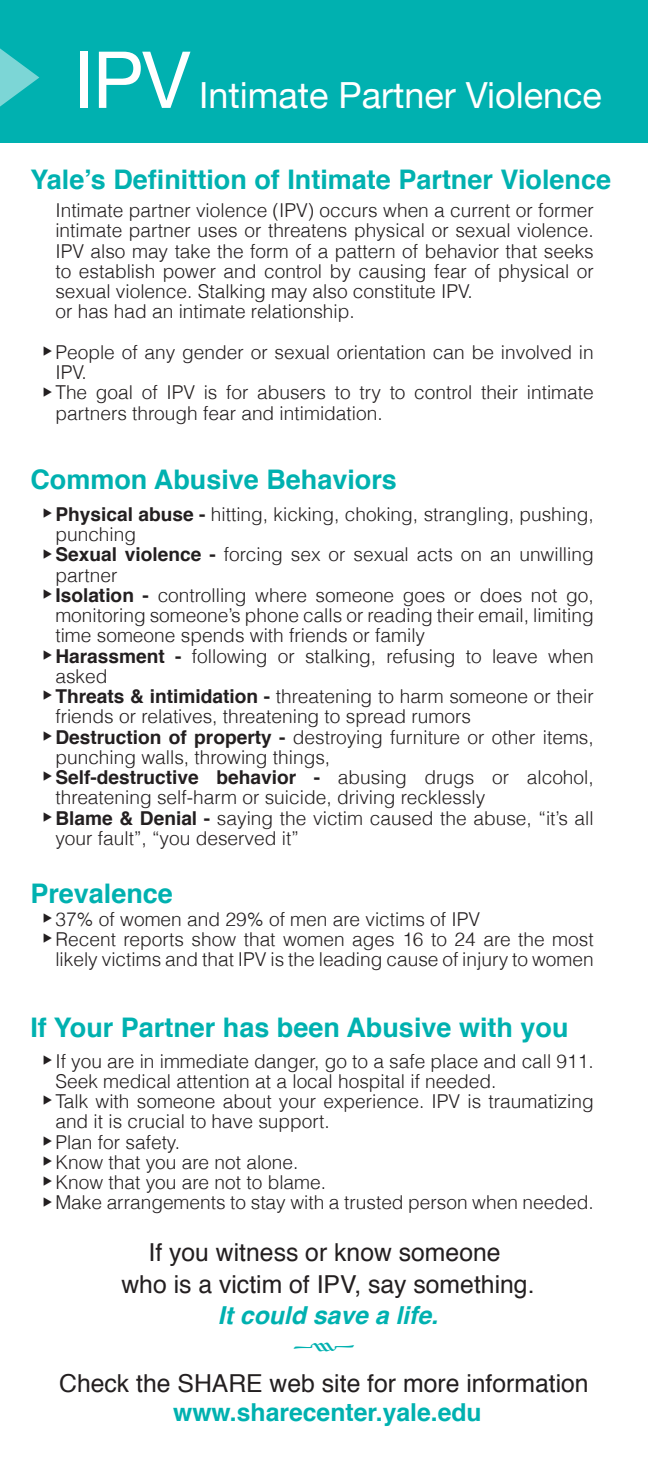
<style>
.page{position:relative;width:648px;height:1458px;background:#fff}
.page>*{position:absolute;margin:0;border:0;box-sizing:border-box;transform-origin:0 0}
.t1{font:38.25px "Type Embellishments One Let Plain";color:#00b1b0}
.t2{font:36px "Helvetica Neue";color:#fff}
.t3{font:700 27px "Helvetica";color:#00b1b0}
.t4{font:24.75px/31.5px "Helvetica";color:#231f20;text-align:center}
.t5{font:700 24.75px "Helvetica";color:#00b1b0}
.t6{font:italic 700 24.75px "Helvetica";color:#00b1b0}
.t7{font:300 19.12px/20.2px "Helvetica";color:#231f20}
.t8{font:11.25px/20.2px "Wingdings 3";color:#231f20;text-align:justify}
.s1{font-size:78.75px}
.s2{font-weight:700}
</style>
<div class="page">
<div style="left:0;top:0;width:648px;height:143px;background:#00b1b0"></div>
<svg style="left:0;top:48px;width:39px;height:59px"></svg>
<h2 class="t2" style="left:74px;top:65px;width:529px"><span class="s1">IPV</span> Intimate Partner Violence</h2>
<h3 class="t3" style="left:30px;top:158px;width:582px">Yale’s Definittion of Intimate Partner Violence</h3>
<p class="t7" style="left:55px;top:199px;width:540px">Intimate partner violence (IPV) occurs when a current or former intimate partner uses or threatens physical or sexual violence.<br>IPV also may take the form of a pattern of behavior that seeks to establish power and control by causing fear of physical or sexual violence. Stalking may also constitute IPV.<br>or has had an intimate relationship.</p>
<p class="t7" style="left:55px;top:341px;width:540px">People of any gender or sexual orientation can be involved in IPV.<br>The goal of IPV is for abusers to try to control their intimate partners through fear and intimidation.</p>
<h3 class="t3" style="left:30px;top:458px;width:368px">Common Abusive Behaviors</h3>
<p class="t7" style="left:55px;top:503px;width:540px"><span class="s2">Physical abuse -</span> hitting, kicking, choking, strangling, pushing, punching<br><span class="s2">Sexual violence -</span> forcing sex or sexual acts on an unwilling partner<br><span class="s2">Isolation -</span> controlling where someone goes or does not go, monitoring someone’s phone calls or reading their email, limiting time someone spends with friends or family<br><span class="s2">Harassment -</span> following or stalking, refusing to leave when asked<br><span class="s2">Threats &amp; intimidation -</span> threatening to harm someone or their friends or relatives, threatening to spread rumors<br><span class="s2">Destruction of property -</span> destroying furniture or other items, punching walls, throwing things,<br><span class="s2">Self-destructive behavior -</span> abusing drugs or alcohol, threatening self-harm or suicide, driving recklessly<br><span class="s2">Blame &amp; Denial -</span> saying the victim caused the abuse, “it’s all your fault”, “you deserved it”</p>
<h3 class="t3" style="left:30px;top:872px;width:144px">Prevalence</h3>
<p class="t7" style="left:55px;top:908px;width:540px">37% of women and 29% of men are victims of IPV<br>Recent reports show that women ages 16 to 24 are the most likely victims and that IPV is the leading cause of injury to women</p>
<h3 class="t3" style="left:30px;top:1005px;width:540px">If Your Partner has been Abusive with you</h3>
<p class="t7" style="left:55px;top:1050px;width:540px">If you are in immediate danger, go to a safe place and call 911.<br>Seek medical attention at a local hospital if needed.<br>Talk with someone about your experience. IPV is traumatizing and it is crucial to have support.<br>Plan for safety.<br>Know that you are not alone.<br>Know that you are not to blame.<br>Make arrangements to stay with a trusted person when needed.</p>
<p class="t4" style="left:121px;top:1237px;width:415px">If you witness or know someone<br>who is a victim of IPV, say something.</p>
<p class="t6" style="left:218px;top:1295px;width:222px">It could save a life.</p>
<p class="t8" style="left:43px;top:1131px;width:11px">◆ ◆ ◆ ◆</p>
<h1 class="t1" style="left:292px;top:1332px;width:65px">k</h1>
<p class="t4" style="left:59px;top:1368px;width:531px">Check the SHARE web site for more information</p>
<p class="t5" style="left:173px;top:1392px;width:310px">www.sharecenter.yale.edu</p>
</div>
